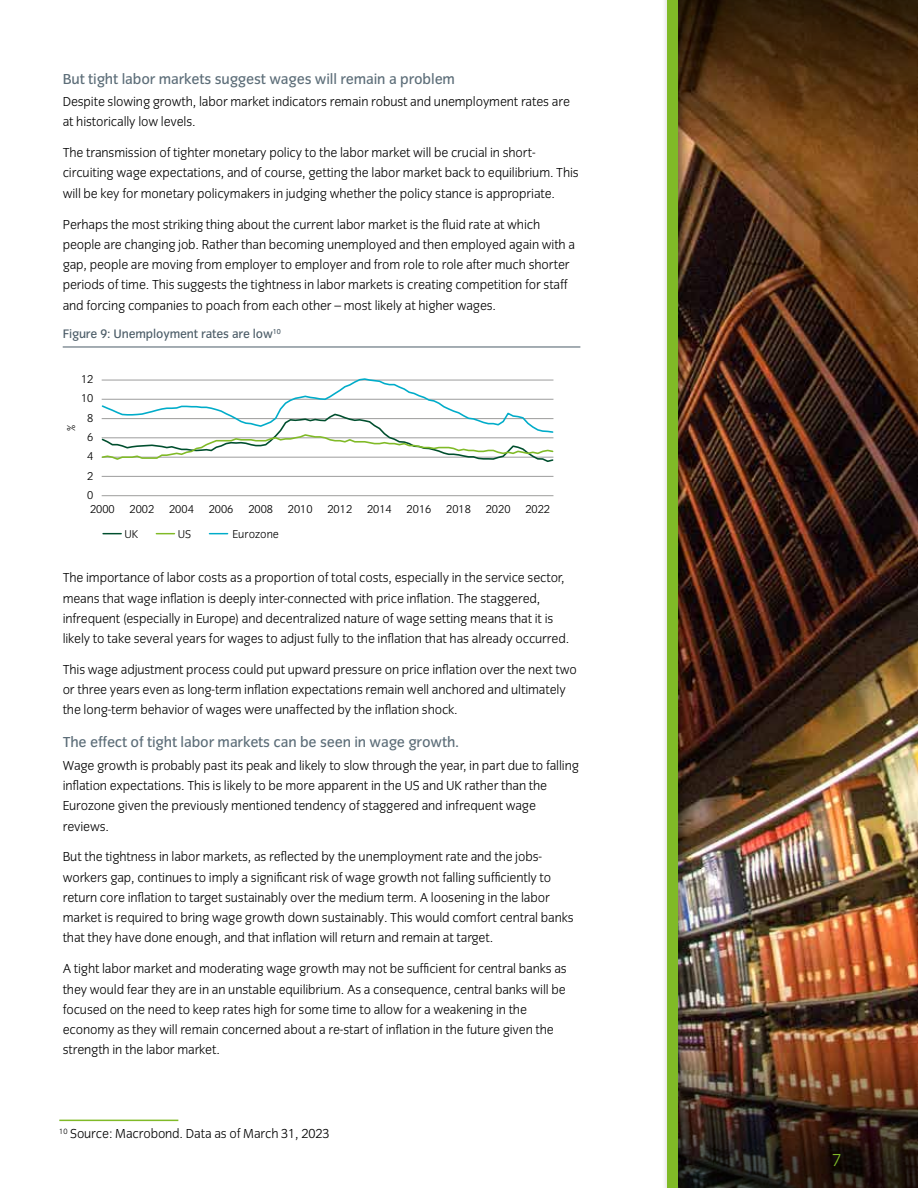
<style>
.page{position:relative;width:918px;height:1188px;background:#fff}
.page>*{position:absolute;margin:0;border:0;box-sizing:border-box;transform-origin:0 0}
.t1{font:18px "Congress Sans Light Std";color:#80ba27}
.t2{font:15px "Congress Sans Std";letter-spacing:-.01em;color:#5c6d78}
.t3{font:13.5px/20.2px "Congress Sans Light Std";letter-spacing:-.01em;color:#000}
.t4{font:12.75px "Congress Sans Std";letter-spacing:-.01em;color:#4b5c67}
.t5{font:11.7px "Congress Sans Light Std";letter-spacing:-.005em;color:#000}
</style>
<div class="page">
<img style="left:691px;top:266px;width:227px;height:656px">
<img style="left:691px;top:922px;width:227px;height:266px">
<svg style="left:691px;top:0;width:227px;height:266px;background:#5d3816"></svg>
<div style="left:662px;top:0;width:29px;height:1188px;background:#000;opacity:.45"></div>
<div style="left:668px;top:0;width:10px;height:1188px;background:#80ba27"></div>
<hr style="left:63px;top:347px;width:517px;height:1px;background:#4b5c67">
<hr style="left:102px;top:369px;width:451px;height:1px;background:#9d9d9c">
<hr style="left:102px;top:476px;width:451px;height:1px;background:#9d9d9c">
<hr style="left:102px;top:495px;width:451px;height:1px;background:#9d9d9c">
<svg style="left:101px;top:378px;width:452px;height:84px"></svg>
<svg style="left:103px;top:533px;width:18px;height:1px"></svg>
<svg style="left:156px;top:533px;width:18px;height:1px"></svg>
<svg style="left:209px;top:533px;width:19px;height:1px"></svg>
<hr style="left:59px;top:1120px;width:119px;height:1px;background:#80ba27">
<p class="t2" style="left:63px;top:70px;width:394px">But tight labor markets suggest wages will remain a problem</p>
<p class="t3" style="left:63px;top:92px;width:509px">Despite slowing growth, labor market indicators remain robust and unemployment rates are at historically low levels.</p>
<p class="t3" style="left:63px;top:143px;width:518px">The transmission of tighter monetary policy to the labor market will be crucial in short&shy;circuiting wage expectations, and of course, getting the labor market back to equilibrium. This will be key for monetary policymakers in judging whether the policy stance is appropriate.</p>
<p class="t3" style="left:63px;top:214px;width:514px">Perhaps the most striking thing about the current labor market is the fluid rate at which people are changing job. Rather than becoming unemployed and then employed again with a gap, people are moving from employer to employer and from role to role after much shorter periods of time. This suggests the tightness in labor markets is creating competition for staff and forcing companies to poach from each other – most likely at higher wages.</p>
<p class="t4" style="left:63px;top:327px;width:220px">Figure 9: Unemployment rates are low<sup>10</sup></p>
<p class="t5" style="left:81px;top:373px;width:14px">12</p>
<p class="t5" style="left:81px;top:392px;width:14px">10</p>
<p class="t5" style="left:65px;top:431px;width:8px;rotate:-90deg">%</p>
<p class="t5" style="left:87px;top:411px;width:8px">8</p>
<p class="t5" style="left:87px;top:431px;width:8px">6</p>
<p class="t5" style="left:87px;top:450px;width:8px">4</p>
<p class="t5" style="left:87px;top:469px;width:8px">2</p>
<p class="t5" style="left:87px;top:489px;width:8px">0</p>
<p class="t5" style="left:90px;top:503px;width:26px">2000</p>
<p class="t5" style="left:130px;top:503px;width:26px">2002</p>
<p class="t5" style="left:169px;top:503px;width:26px">2004</p>
<p class="t5" style="left:209px;top:503px;width:26px">2006</p>
<p class="t5" style="left:248px;top:503px;width:26px">2008</p>
<p class="t5" style="left:288px;top:503px;width:26px">2010</p>
<p class="t5" style="left:327px;top:503px;width:26px">2012</p>
<p class="t5" style="left:367px;top:503px;width:26px">2014</p>
<p class="t5" style="left:407px;top:503px;width:26px">2016</p>
<p class="t5" style="left:446px;top:503px;width:26px">2018</p>
<p class="t5" style="left:486px;top:503px;width:26px">2020</p>
<p class="t5" style="left:525px;top:503px;width:26px">2022</p>
<p class="t5" style="left:125px;top:528px;width:15px">UK</p>
<p class="t5" style="left:178px;top:528px;width:15px">US</p>
<p class="t5" style="left:232px;top:528px;width:48px">Eurozone</p>
<p class="t3" style="left:63px;top:568px;width:508px">The importance of labor costs as a proportion of total costs, especially in the service sector, means that wage inflation is deeply inter-connected with price inflation. The staggered, infrequent (especially in Europe) and decentralized nature of wage setting means that it is likely to take several years for wages to adjust fully to the inflation that has already occurred.</p>
<p class="t3" style="left:63px;top:660px;width:516px">This wage adjustment process could put upward pressure on price inflation over the next two or three years even as long-term inflation expectations remain well anchored and ultimately the long-term behavior of wages were unaffected by the inflation shock.</p>
<p class="t2" style="left:63px;top:734px;width:398px">The effect of tight labor markets can be seen in wage growth.</p>
<p class="t3" style="left:63px;top:755px;width:518px">Wage growth is probably past its peak and likely to slow through the year, in part due to falling inflation expectations. This is likely to be more apparent in the US and UK rather than the Eurozone given the previously mentioned tendency of staggered and infrequent wage reviews.</p>
<p class="t3" style="left:63px;top:847px;width:512px">But the tightness in labor markets, as reflected by the unemployment rate and the jobs&shy;workers gap, continues to imply a significant risk of wage growth not falling sufficiently to return core inflation to target sustainably over the medium term. A loosening in the labor market is required to bring wage growth down sustainably. This would comfort central banks that they have done enough, and that inflation will return and remain at target.</p>
<p class="t3" style="left:63px;top:959px;width:506px">A tight labor market and moderating wage growth may not be sufficient for central banks as they would fear they are in an unstable equilibrium. As a consequence, central banks will be focused on the need to keep rates high for some time to allow for a weakening in the economy as they will remain concerned about a re-start of inflation in the future given the strength in the labor market.</p>
<p class="t3" style="left:59px;top:1124px;width:272px"><sup>10</sup> Source: Macrobond. Data as of March 31, 2023</p>
<h1 class="t1" style="left:832px;top:1150px;width:11px">7</h1>
</div>
